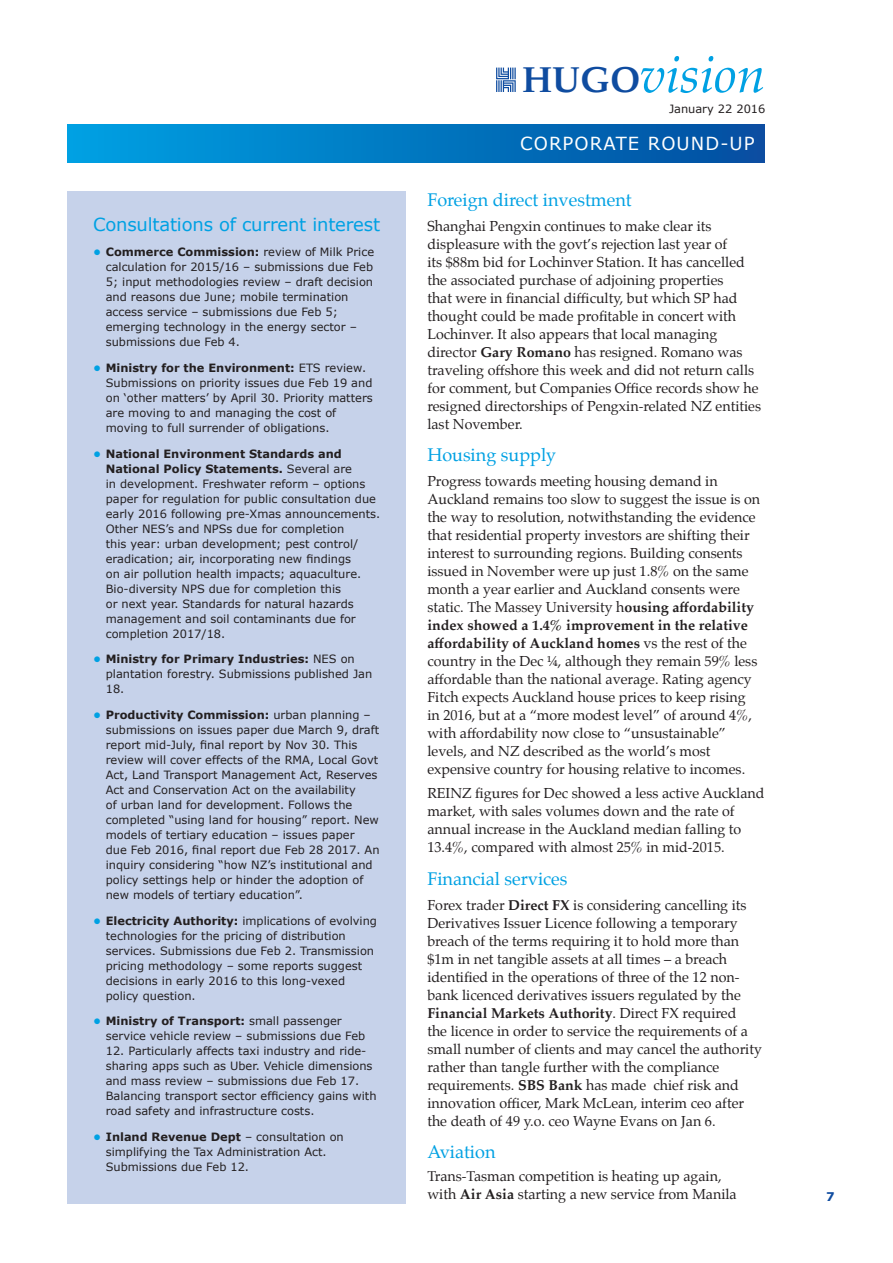
<style>
.page{position:relative;width:893px;height:1263px;background:#fff}
.page>*{position:absolute;margin:0;border:0;box-sizing:border-box;transform-origin:0 0}
.t1{font:italic 51.3px "Palatino";color:#00a1e3}
.t2{font:18px "Palatino";color:#00a1e3}
.t3{font:18px "Verdana";letter-spacing:-.01em;color:#00a1e3}
.t4{font:18px "Verdana";letter-spacing:.06em;color:#fff}
.t5{font:14.25px/18px "Palatino";color:#231f20}
.t6{font:700 12px "Verdana";color:#0f4ca0}
.t7{font:11.4px/15px "Verdana";color:#231f20}
.s1{font-weight:700;color:#00a1e3}
.s2{font-weight:700}
.s3{font-weight:700;font-style:normal;font-size:36px;color:#0f4ca0}
</style>
<div class="page">
<svg style="left:496px;top:68px;width:20px;height:24px"></svg>
<div style="left:67px;top:125px;width:698px;height:38px;background:linear-gradient(to right,#00a1e3,#034ea0)"></div>
<div style="left:67px;top:191px;width:339px;height:1012px;background:#c6d2ea"></div>
<h2 class="t3" style="left:93px;top:212px;width:289px">Consultations of current interest</h2>
<p class="t7" style="left:106px;top:244px;width:270px;text-indent:-13px"><span class="s1">•</span> <span class="s2">Commerce Commission:</span> review of Milk Price calculation for 2015/16 – submissions due Feb 5; input methodologies review – draft decision and reasons due June; mobile termination access service – submissions due Feb 5; emerging technology in the energy sector – submissions due Feb 4.</p>
<p class="t7" style="left:106px;top:360px;width:269px;text-indent:-13px"><span class="s1">•</span> <span class="s2">Ministry for the Environment:</span> ETS review.<br>Submissions on priority issues due Feb 19 and on ‘other matters’ by April 30. Priority matters are moving to and managing the cost of moving to full surrender of obligations.</p>
<p class="t7" style="left:106px;top:446px;width:276px;text-indent:-13px"><span class="s1">•</span> <span class="s2">National Environment Standards and National Policy Statements.</span> Several are<br>in development. Freshwater reform – options paper for regulation for public consultation due early 2016 following pre-Xmas announcements.<br>Other NES’s and NPSs due for completion<br>this year: urban development; pest control/ eradication; air, incorporating new findings<br>on air pollution health impacts; aquaculture.<br>Bio-diversity NPS due for completion this<br>or next year. Standards for natural hazards management and soil contaminants due for completion 2017/18.</p>
<p class="t7" style="left:106px;top:651px;width:268px;text-indent:-13px"><span class="s1">•</span> <span class="s2">Ministry for Primary Industries:</span> NES on plantation forestry. Submissions published Jan<br>18.</p>
<p class="t7" style="left:106px;top:707px;width:275px;text-indent:-13px"><span class="s1">•</span> <span class="s2">Productivity Commission:</span> urban planning – submissions on issues paper due March 9, draft report mid-July, final report by Nov 30. This review will cover effects of the RMA, Local Govt Act, Land Transport Management Act, Reserves Act and Conservation Act on the availability<br>of urban land for development. Follows the completed “using land for housing” report. New models of tertiary education – issues paper<br>due Feb 2016, final report due Feb 28 2017. An inquiry considering “how NZ’s institutional and policy settings help or hinder the adoption of new models of tertiary education”.</p>
<p class="t7" style="left:106px;top:913px;width:273px;text-indent:-13px"><span class="s1">•</span> <span class="s2">Electricity Authority:</span> implications of evolving technologies for the pricing of distribution services. Submissions due Feb 2. Transmission pricing methodology – some reports suggest decisions in early 2016 to this long-vexed policy question.</p>
<p class="t7" style="left:106px;top:1013px;width:261px;text-indent:-13px"><span class="s1">•</span> <span class="s2">Ministry of Transport:</span> small passenger service vehicle review – submissions due Feb</p>
<p class="t7" style="left:106px;top:1043px;width:272px">12. Particularly affects taxi industry and ride&shy;sharing apps such as Uber. Vehicle dimensions and mass review – submissions due Feb 17.<br>Balancing transport sector efficiency gains with road safety and infrastructure costs.</p>
<p class="t7" style="left:106px;top:1129px;width:240px;text-indent:-13px"><span class="s1">•</span> <span class="s2">Inland Revenue Dept</span> – consultation on simplifying the Tax Administration Act.<br>Submissions due Feb 12.</p>
<h1 class="t1" style="left:522px;top:31px;width:245px"><span class="s3">HUGO</span>vision</h1>
<p class="t7" style="left:669px;top:102px;width:98px">January 22 2016</p>
<h2 class="t4" style="left:520px;top:131px;width:236px">CORPORATE ROUND-UP</h2>
<h2 class="t2" style="left:427px;top:185px;width:206px">Foreign direct investment</h2>
<p class="t5" style="left:427px;top:217px;width:335px">Shanghai Pengxin continues to make clear its displeasure with the govt’s rejection last year of<br>its $88m bid for Lochinver Station. It has cancelled the associated purchase of adjoining properties<br>that were in financial difficulty, but which SP had thought could be made profitable in concert with Lochinver. It also appears that local managing director <span class="s2">Gary Romano</span> has resigned. Romano was traveling offshore this week and did not return calls for comment, but Companies Office records show he resigned directorships of Pengxin-related NZ entities last November.</p>
<h2 class="t2" style="left:427px;top:440px;width:130px">Housing supply</h2>
<p class="t5" style="left:427px;top:472px;width:334px">Progress towards meeting housing demand in Auckland remains too slow to suggest the issue is on the way to resolution, notwithstanding the evidence that residential property investors are shifting their interest to surrounding regions. Building consents issued in November were up just 1.8% on the same month a year earlier and Auckland consents were static. The Massey University h<span class="s2">ousing affordability index showed a 1.4% improvement in the relative affordability of Auckland homes</span> vs the rest of the country in the Dec ¼, although they remain 59% less affordable than the national average. Rating agency Fitch expects Auckland house prices to keep rising in 2016, but at a “more modest level” of around 4%, with affordability now close to “unsustainable” levels, and NZ described as the world’s most expensive country for housing relative to incomes.</p>
<p class="t5" style="left:427px;top:784px;width:339px">REINZ figures for Dec showed a less active Auckland market, with sales volumes down and the rate of annual increase in the Auckland median falling to 13.4%, compared with almost 25% in mid-2015.</p>
<h2 class="t2" style="left:427px;top:864px;width:142px">Financial services</h2>
<p class="t5" style="left:427px;top:896px;width:336px">Forex trader <span class="s2">Direct FX</span> is considering cancelling its Derivatives Issuer Licence following a temporary breach of the terms requiring it to hold more than $1m in net tangible assets at all times – a breach identified in the operations of three of the 12 non&shy;bank licenced derivatives issuers regulated by the <span class="s2">Financial Markets Authority</span>. Direct FX required<br>the licence in order to service the requirements of a small number of clients and may cancel the authority rather than tangle further with the compliance requirements. <span class="s2">SBS Bank</span> has made chief risk and innovation officer, Mark McLean, interim ceo after the death of 49 y.o. ceo Wayne Evans on Jan 6.</p>
<h2 class="t2" style="left:427px;top:1137px;width:70px">Aviation</h2>
<p class="t5" style="left:427px;top:1167px;width:311px">Trans-Tasman competition is heating up again, with <span class="s2">Air Asia</span> starting a new service from Manila</p>
<p class="t6" style="left:826px;top:1188px;width:10px">7</p>
</div>
